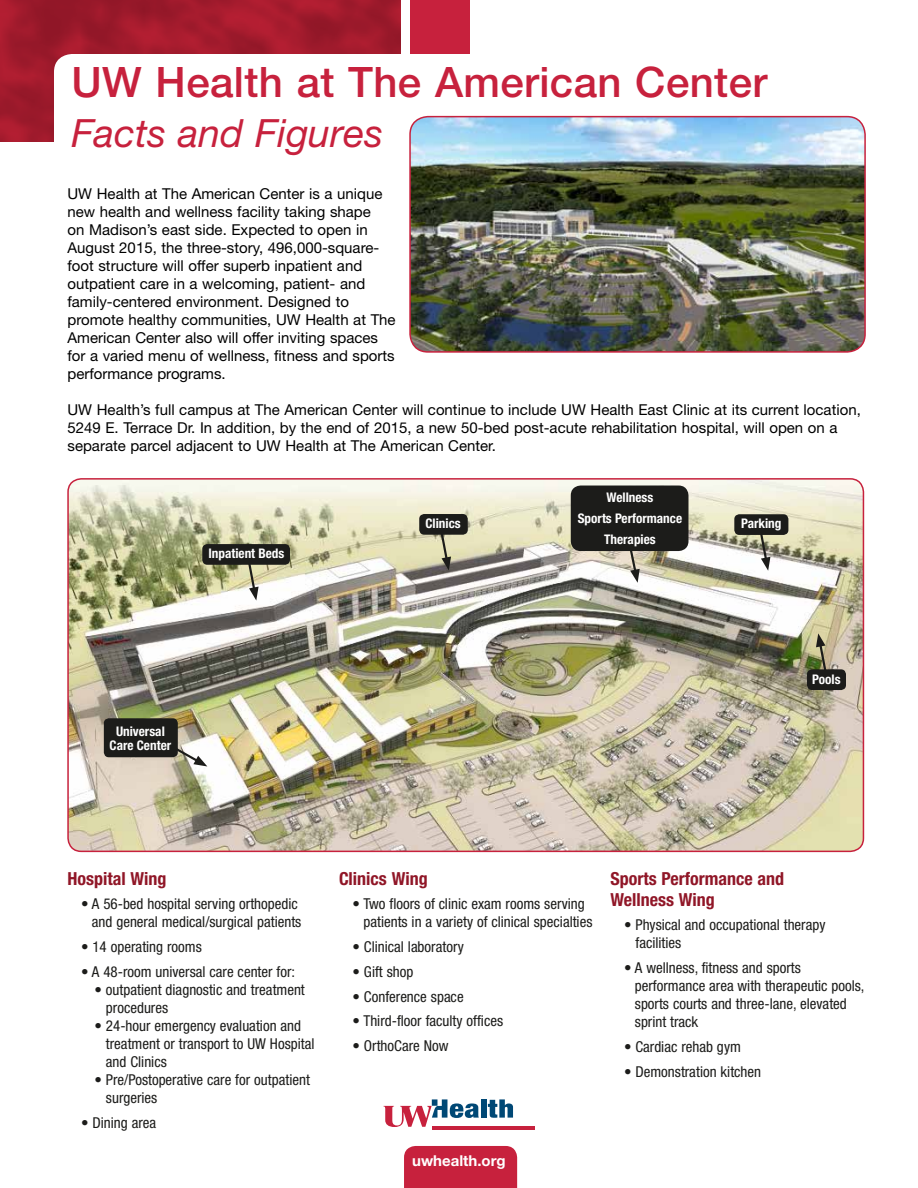
<style>
.page{position:relative;width:918px;height:1188px;background:#fff}
.page>*{position:absolute;margin:0;border:0;box-sizing:border-box;transform-origin:0 0}
.t1{font:500 42px "Helvetica Neue LT Std";letter-spacing:.01em;color:#c7213d}
.t2{font:italic 39px "Helvetica Neue LT Std";color:#c7213d}
.t3{font:700 condensed 18px/21px "Helvetica Neue LT Std";color:#901627}
.t4{font:15px/18px "Helvetica Neue LT Std";color:#000}
.t5{font:condensed 15px/18px "Helvetica Neue LT Std";color:#1c1c1a}
.t6{font:700 15px "Helvetica Neue LT Std";color:#fff}
.t7{font:700 condensed 13.2px/21px "Helvetica Neue LT Std";color:#fff;text-align:center}
</style>
<div class="page">
<img style="left:0;top:0;width:401px;height:142px">
<div style="left:410px;top:0;width:59px;height:54px;background:#c7213d"></div>
<div style="left:54px;top:54px;width:603px;height:200px;background:#fff;border-radius:18px"></div>
<div style="left:404px;top:1146px;width:113px;height:42px;background:#c7213d"></div>
<img style="left:410px;top:117px;width:455px;height:233px">
<div style="left:409px;top:116px;width:457px;height:237px;border:2px solid #c7213d;border-radius:18px"></div>
<hr style="left:432px;top:1126px;width:102px;height:4px;background:#c7213d">
<div style="left:481px;top:1099px;width:5px;height:19px;background:#004875"></div>
<svg style="left:488px;top:1099px;width:25px;height:19px"></svg>
<svg style="left:384px;top:1099px;width:95px;height:28px"></svg>
<img style="left:69px;top:479px;width:794px;height:372px">
<div style="left:67px;top:478px;width:797px;height:374px;border:2px solid #c7213d;border-radius:13px"></div>
<div style="left:571px;top:486px;width:117px;height:65px;background:#1c1c1a;border-radius:10px"></div>
<svg style="left:627px;top:551px;width:13px;height:32px"></svg>
<div style="left:734px;top:514px;width:54px;height:21px;background:#1c1c1a;border-radius:5px"></div>
<svg style="left:758px;top:534px;width:12px;height:37px"></svg>
<div style="left:807px;top:669px;width:39px;height:21px;background:#1c1c1a;border-radius:5px"></div>
<svg style="left:816px;top:633px;width:12px;height:37px"></svg>
<div style="left:419px;top:514px;width:49px;height:21px;background:#1c1c1a;border-radius:5px"></div>
<svg style="left:439px;top:534px;width:12px;height:36px"></svg>
<div style="left:202px;top:544px;width:88px;height:21px;background:#1c1c1a;border-radius:5px"></div>
<svg style="left:246px;top:564px;width:13px;height:37px"></svg>
<div style="left:104px;top:718px;width:74px;height:39px;background:#1c1c1a;border-radius:5px"></div>
<svg style="left:171px;top:745px;width:36px;height:21px"></svg>
<h1 class="t1" style="left:72px;top:58px;width:697px">UW Health at The American Center</h1>
<h2 class="t2" style="left:72px;top:110px;width:313px">Facts and Figures</h2>
<p class="t4" style="left:68px;top:184px;width:330px">UW Health at The American Center is a unique new health and wellness facility taking shape<br>on Madison’s east side. Expected to open in August 2015, the three-story, 496,000-square&shy;foot structure will offer superb inpatient and outpatient care in a welcoming, patient- and family-centered environment. Designed to promote healthy communities, UW Health at The American Center also will offer inviting spaces for a varied menu of wellness, fitness and sports performance programs.</p>
<p class="t4" style="left:68px;top:400px;width:795px">UW Health’s full campus at The American Center will continue to include UW Health East Clinic at its current location,<br>5249 E. Terrace Dr. In addition, by the end of 2015, a new 50-bed post-acute rehabilitation hospital, will open on a separate parcel adjacent to UW Health at The American Center.</p>
<p class="t7" style="left:208px;top:543px;width:78px">Inpatient Beds</p>
<p class="t7" style="left:110px;top:724px;width:63px;line-height:14.4px">Universal<br>Care Center</p>
<p class="t7" style="left:425px;top:513px;width:37px">Clinics</p>
<p class="t7" style="left:578px;top:487px;width:106px">Wellness<br>Sports Performance<br>Therapies</p>
<p class="t7" style="left:741px;top:513px;width:42px">Parking</p>
<p class="t7" style="left:812px;top:668px;width:30px">Pools</p>
<p class="t3" style="left:68px;top:867px;width:101px">Hospital Wing</p>
<p class="t5" style="left:81px;top:895px;width:222px;text-align:right">• A 56-bed hospital serving orthopedic and general medical/surgical patients</p>
<p class="t5" style="left:81px;top:938px;width:122px">• 14 operating rooms</p>
<p class="t5" style="left:81px;top:962px;width:216px">• A 48-room universal care center for:</p>
<p class="t5" style="left:106px;top:980px;width:200px;text-indent:-11px">• outpatient diagnostic and treatment procedures</p>
<p class="t5" style="left:106px;top:1016px;width:210px;text-indent:-11px">• 24-hour emergency evaluation and treatment or transport to UW Hospital and Clinics</p>
<p class="t5" style="left:106px;top:1070px;width:205px;text-indent:-11px">• Pre/Postoperative care for outpatient surgeries</p>
<p class="t5" style="left:81px;top:1113px;width:77px">• Dining area</p>
<p class="t3" style="left:339px;top:867px;width:90px">Clinics Wing</p>
<p class="t5" style="left:363px;top:895px;width:231px;text-indent:-11px">• Two floors of clinic exam rooms serving patients in a variety of clinical specialties</p>
<p class="t5" style="left:352px;top:938px;width:113px">• Clinical laboratory</p>
<p class="t5" style="left:352px;top:962px;width:62px">• Gift shop</p>
<p class="t5" style="left:352px;top:987px;width:113px">• Conference space</p>
<p class="t5" style="left:352px;top:1012px;width:152px">• Third-floor faculty offices</p>
<p class="t5" style="left:352px;top:1037px;width:98px">• OrthoCare Now</p>
<p class="t3" style="left:610px;top:867px;width:175px">Sports Performance and<br>Wellness Wing</p>
<p class="t5" style="left:635px;top:916px;width:192px;text-indent:-11px">• Physical and occupational therapy facilities</p>
<p class="t5" style="left:635px;top:959px;width:231px;text-indent:-11px">• A wellness, fitness and sports performance area with therapeutic pools, sports courts and three-lane, elevated sprint track</p>
<p class="t5" style="left:624px;top:1037px;width:118px">• Cardiac rehab gym</p>
<p class="t5" style="left:624px;top:1062px;width:139px">• Demonstration kitchen</p>
<p class="t6" style="left:412px;top:1152px;width:95px">uwhealth.org</p>
</div>
